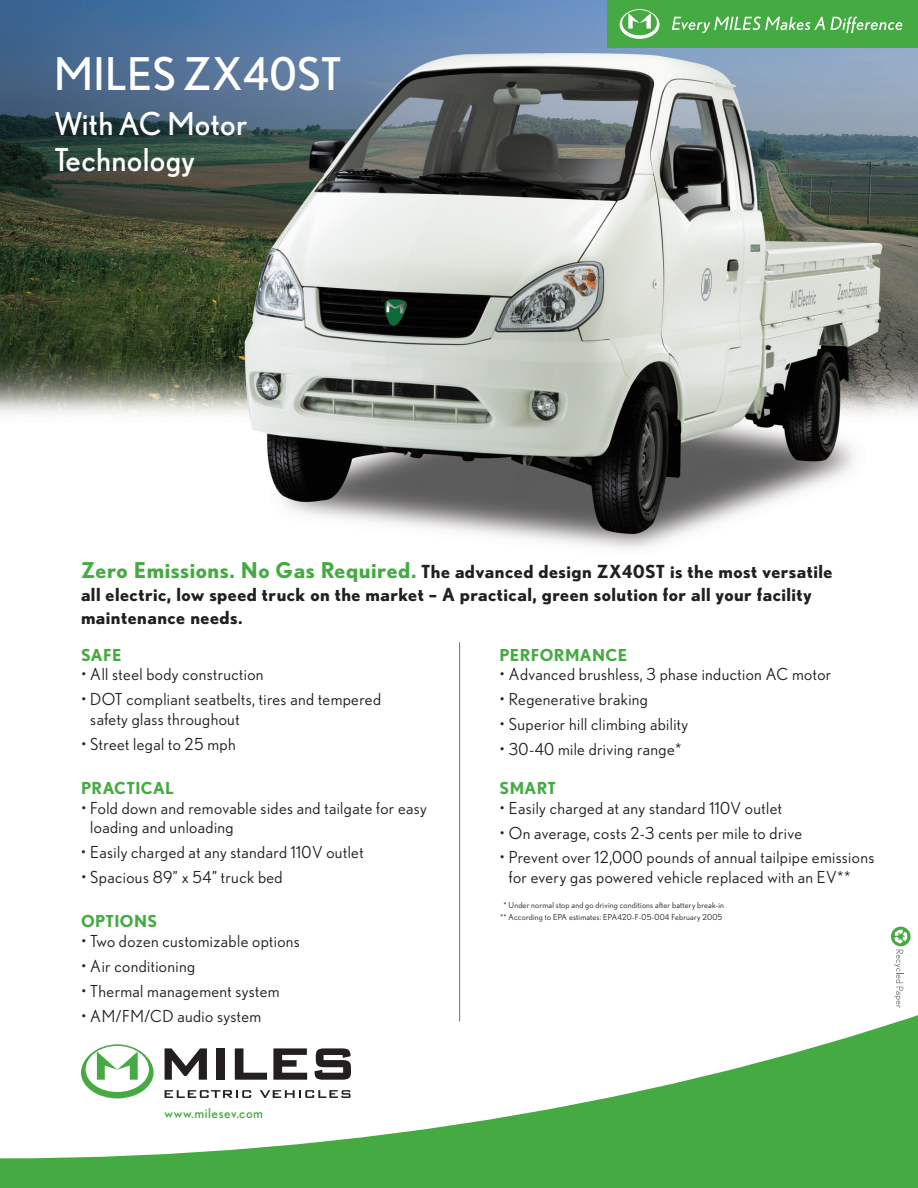
<style>
.page{position:relative;width:918px;height:1188px;background:#fff}
.page>*{position:absolute;margin:0;border:0;box-sizing:border-box;transform-origin:0 0}
.t1{font:45px "Nobel";letter-spacing:.01em;color:#fff}
.t2{font:31.5px/36px "Nobel";letter-spacing:.01em;color:#fff}
.t3{font:700 18px/22.8px "Nobel";letter-spacing:.025em;color:#231f20}
.t4{font:16.5px/19.5px "Nobel";letter-spacing:.025em;color:#231f20}
.t5{font:700 16.5px "Nobel";letter-spacing:.025em;color:#46aa42}
.t6{font:13.5px "Nobel";letter-spacing:.04em;color:#46aa42}
.t7{font:8.25px/12px "Nobel";letter-spacing:.025em;color:#231f20;text-align:center}
.s1{font-size:21.75px;color:#46aa42}
</style>
<div class="page">
<svg style="left:0;top:989px;width:918px;height:199px"></svg>
<svg style="left:894px;top:950px;width:9px;height:58px"></svg>
<svg style="left:891px;top:927px;width:20px;height:19px"></svg>
<svg style="left:894px;top:929px;width:13px;height:14px"></svg>
<img style="left:0;top:0;width:918px;height:549px">
<svg style="left:81px;top:1044px;width:73px;height:54px"></svg>
<svg style="left:165px;top:1048px;width:42px;height:32px"></svg>
<div style="left:217px;top:1048px;width:8px;height:32px;background:#231f20"></div>
<svg style="left:235px;top:1048px;width:32px;height:32px"></svg>
<svg style="left:273px;top:1048px;width:34px;height:32px"></svg>
<svg style="left:315px;top:1048px;width:36px;height:32px"></svg>
<svg style="left:165px;top:1090px;width:86px;height:8px"></svg>
<svg style="left:260px;top:1090px;width:91px;height:8px"></svg>
<div style="left:608px;top:0;width:310px;height:48px;background:#46aa42"></div>
<svg style="left:620px;top:9px;width:40px;height:30px"></svg>
<svg style="left:672px;top:17px;width:230px;height:16px"></svg>
<hr style="left:459px;top:642px;width:1px;height:379px;background:#46aa42">
<h1 class="t1" style="left:54px;top:48px;width:290px">MILES ZX40ST</h1>
<h2 class="t2" style="left:54px;top:106px;width:195px">With AC Motor<br>Technology</h2>
<p class="t3" style="left:81px;top:560px;width:753px"><span class="s1">Zero Emissions. No Gas Required.</span> The advanced design ZX40ST is the most versatile all electric, low speed truck on the market – A practical, green solution for all your facility maintenance needs.</p>
<p class="t5" style="left:500px;top:645px;width:129px">Performance</p>
<p class="t4" style="left:500px;top:665px;width:333px">• Advanced brushless, 3 phase induction AC motor</p>
<p class="t4" style="left:500px;top:689px;width:150px">• Regenerative braking</p>
<p class="t4" style="left:500px;top:714px;width:190px">• Superior hill climbing ability</p>
<p class="t4" style="left:500px;top:739px;width:184px">• 30-40 mile driving range*</p>
<p class="t5" style="left:500px;top:778px;width:58px">Smart</p>
<p class="t4" style="left:500px;top:798px;width:284px">• Easily charged at any standard 110V outlet</p>
<p class="t4" style="left:500px;top:823px;width:304px">• On average, costs 2-3 cents per mile to drive</p>
<p class="t4" style="left:509px;top:848px;width:367px;text-indent:-9px">• Prevent over 12,000 pounds of annual tailpipe emissions for every gas powered vehicle replaced with an EV**</p>
<p class="t7" style="left:500px;top:899px;width:225px">* Under normal stop and go driving conditions after battery break-in ** According to EPA estimates: EPA420-F-05-004 February 2005</p>
<p class="t5" style="left:81px;top:645px;width:42px">Safe</p>
<p class="t4" style="left:81px;top:665px;width:184px">• All steel body construction</p>
<p class="t4" style="left:90px;top:689px;width:292px;text-indent:-9px">• DOT compliant seatbelts, tires and tempered safety glass throughout</p>
<p class="t4" style="left:81px;top:734px;width:156px">• Street legal to 25 mph</p>
<p class="t5" style="left:81px;top:778px;width:94px">Practical</p>
<p class="t4" style="left:90px;top:798px;width:338px;text-indent:-9px">• Fold down and removable sides and tailgate for easy loading and unloading</p>
<p class="t4" style="left:81px;top:842px;width:284px">• Easily charged at any standard 110V outlet</p>
<p class="t4" style="left:81px;top:867px;width:203px">• Spacious 89” x 54” truck bed</p>
<p class="t5" style="left:81px;top:912px;width:78px">OPTIONS</p>
<p class="t4" style="left:81px;top:931px;width:220px">• Two dozen customizable options</p>
<p class="t4" style="left:81px;top:956px;width:116px">• Air conditioning</p>
<p class="t4" style="left:81px;top:981px;width:200px">• Thermal management system</p>
<p class="t4" style="left:81px;top:1006px;width:182px">• AM/FM/CD audio system</p>
<p class="t6" style="left:164px;top:1106px;width:100px">www.milesev.com</p>
</div>
